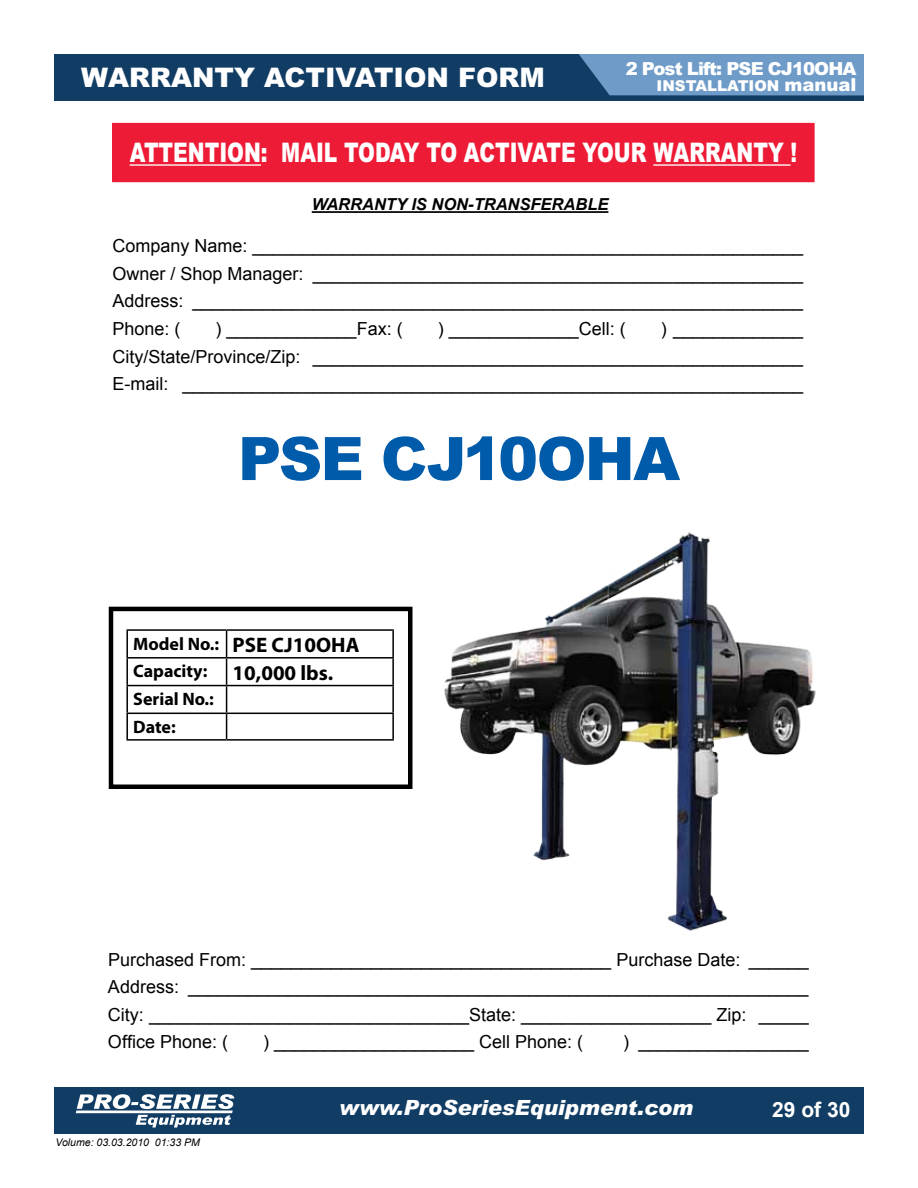
<style>
.page{position:relative;width:918px;height:1188px;background:#fff}
.page>*{position:absolute;margin:0;border:0;box-sizing:border-box;transform-origin:0 0}
.t1{font:900 60px "Arial MT Std";letter-spacing:-.045em;color:#005baa}
.t2{font:900 27px "Arial MT Std";color:#fff;scale:.75 1}
.t3{font:900 27px "Arial MT Std";color:#fff}
.t4{font:700 21px/27.8px "Myriad Pro";color:#000}
.t5{font:italic 900 21px "Arial MT Std";color:#fff}
.t6{font:700 21px "Arial";color:#fff}
.t7{font:18px/27.6px "Arial";color:#000;text-align:justify}
.t8{font:900 18px "Arial MT Std";letter-spacing:-.05em;color:#fff}
.t9{font:700 18px/27.8px "Myriad Pro";color:#000}
.t10{font:italic 700 16.5px "Arial";color:#000}
.t11{font:900 15px "Arial MT Std";color:#fff}
.t12{font:italic 10.5px "Arial";color:#000}
.s1{font-size:18px}
</style>
<div class="page">
<div style="left:54px;top:54px;width:810px;height:46px;background:#113c64"></div>
<div style="left:579px;top:54px;width:285px;height:41px;background:#6f9bc9"></div>
<div style="left:54px;top:1088px;width:810px;height:46px;background:#113c64"></div>
<svg style="left:76px;top:1094px;width:158px;height:34px"></svg>
<hr style="left:126px;top:629px;width:101px;height:2px;background:#000">
<hr style="left:126px;top:631px;width:2px;height:26px;background:#000">
<hr style="left:227px;top:629px;width:167px;height:2px;background:#000">
<hr style="left:392px;top:631px;width:2px;height:26px;background:#000">
<hr style="left:126px;top:657px;width:101px;height:2px;background:#000">
<hr style="left:126px;top:659px;width:2px;height:26px;background:#000">
<hr style="left:227px;top:657px;width:167px;height:2px;background:#000">
<hr style="left:392px;top:659px;width:2px;height:26px;background:#000">
<hr style="left:126px;top:685px;width:101px;height:1px;background:#000">
<hr style="left:126px;top:686px;width:2px;height:27px;background:#000">
<hr style="left:227px;top:685px;width:167px;height:1px;background:#000">
<hr style="left:392px;top:686px;width:2px;height:27px;background:#000">
<hr style="left:126px;top:713px;width:101px;height:1px;background:#000">
<hr style="left:126px;top:714px;width:2px;height:25px;background:#000">
<hr style="left:227px;top:713px;width:167px;height:1px;background:#000">
<svg style="left:226px;top:631px;width:1px;height:108px"></svg>
<hr style="left:392px;top:714px;width:2px;height:25px;background:#000">
<hr style="left:126px;top:739px;width:101px;height:2px;background:#000">
<hr style="left:227px;top:739px;width:167px;height:2px;background:#000">
<div style="left:109px;top:607px;width:303px;height:182px;border:4px solid #000"></div>
<img style="left:444px;top:532px;width:372px;height:399px">
<hr style="left:312px;top:211px;width:296px;height:2px;background:#000">
<div style="left:113px;top:123px;width:701px;height:59px;background:#ed1b35"></div>
<hr style="left:112px;top:123px;width:702px;height:1px;background:#ed1b35">
<hr style="left:112px;top:124px;width:1px;height:57px;background:#ed1b35">
<hr style="left:814px;top:124px;width:1px;height:57px;background:#ed1b35">
<hr style="left:112px;top:181px;width:702px;height:1px;background:#ed1b35">
<hr style="left:130px;top:164px;width:131px;height:2px;background:#fff">
<hr style="left:653px;top:164px;width:138px;height:2px;background:#fff">
<h2 class="t3" style="left:81px;top:60px;width:49px">WARRANT</h2>
<h2 class="t3" style="left:234px;top:60px;width:52px">Y ACT</h2>
<h2 class="t3" style="left:325px;top:60px;width:31px">IVAT</h2>
<h2 class="t3" style="left:394px;top:60px;width:86px">ION FOR</h2>
<h2 class="t3" style="left:520px;top:60px;width:27px">M</h2>
<p class="t8" style="left:626px;top:57px;width:114px">2 Post Lift: PSE</p>
<p class="t8" style="left:768px;top:57px;width:90px">CJ10OHA</p>
<p class="t11" style="left:657px;top:76px;width:201px">Installation <span class="s1">manual</span></p>
<h2 class="t2" style="left:130px;top:136px;width:21px">ATTENT</h2>
<h2 class="t2" style="left:219px;top:136px;width:418px">ION: MAIL TODAY TO ACTIVATE</h2>
<h2 class="t2" style="left:583px;top:136px;width:42px">YOUR</h2>
<h2 class="t2" style="left:653px;top:136px;width:49px">WARRANT</h2>
<h2 class="t2" style="left:768px;top:136px;width:40px">Y !</h2>
<p class="t10" style="left:312px;top:194px;width:276px">WARRANTY IS NON-TRANSFERABLE</p>
<p class="t7" style="left:112px;top:232px;width:692px">Company Name: _______________________________________________________ Owner / Shop Manager: _________________________________________________ Address: _____________________________________________________________ Phone: (</p>
<p class="t7" style="left:112px;top:315px;width:692px;text-indent:548px">) _____________ City/State/Province/Zip: _________________________________________________ E-mail: ______________________________________________________________</p>
<p class="t7" style="left:216px;top:315px;width:189px">) _____________Fax: (</p>
<p class="t7" style="left:438px;top:315px;width:190px">) _____________Cell: (</p>
<h1 class="t1" style="left:238px;top:421px;width:41px">PSE</h1>
<h1 class="t1" style="left:381px;top:421px;width:301px">CJ10OHA</h1>
<p class="t4" style="left:133px;top:630px;width:228px"><span class="s1">Model No.:</span> PSE CJ10OHA<br><span class="s1">Capacity:</span> 10,000 lbs.</p>
<p class="t9" style="left:133px;top:685px;width:82px">Serial No.:<br>Date:</p>
<p class="t7" style="left:108px;top:946px;width:702px">Purchased From: ____________________________________ Purchase Date: ______ Address: ______________________________________________________________ City: ________________________________State: ___________________ Zip: _____ Office Phone: (</p>
<p class="t7" style="left:263px;top:1028px;width:322px">) ____________________ Cell Phone: (</p>
<p class="t7" style="left:623px;top:1028px;width:187px">) _________________</p>
<p class="t12" style="left:56px;top:1136px;width:146px">Volume: 03.03.2010 01:33 PM</p>
<p class="t5" style="left:339px;top:1095px;width:355px">www.ProSeriesEquipment.com</p>
<p class="t6" style="left:772px;top:1096px;width:80px">29 of 30</p>
</div>
